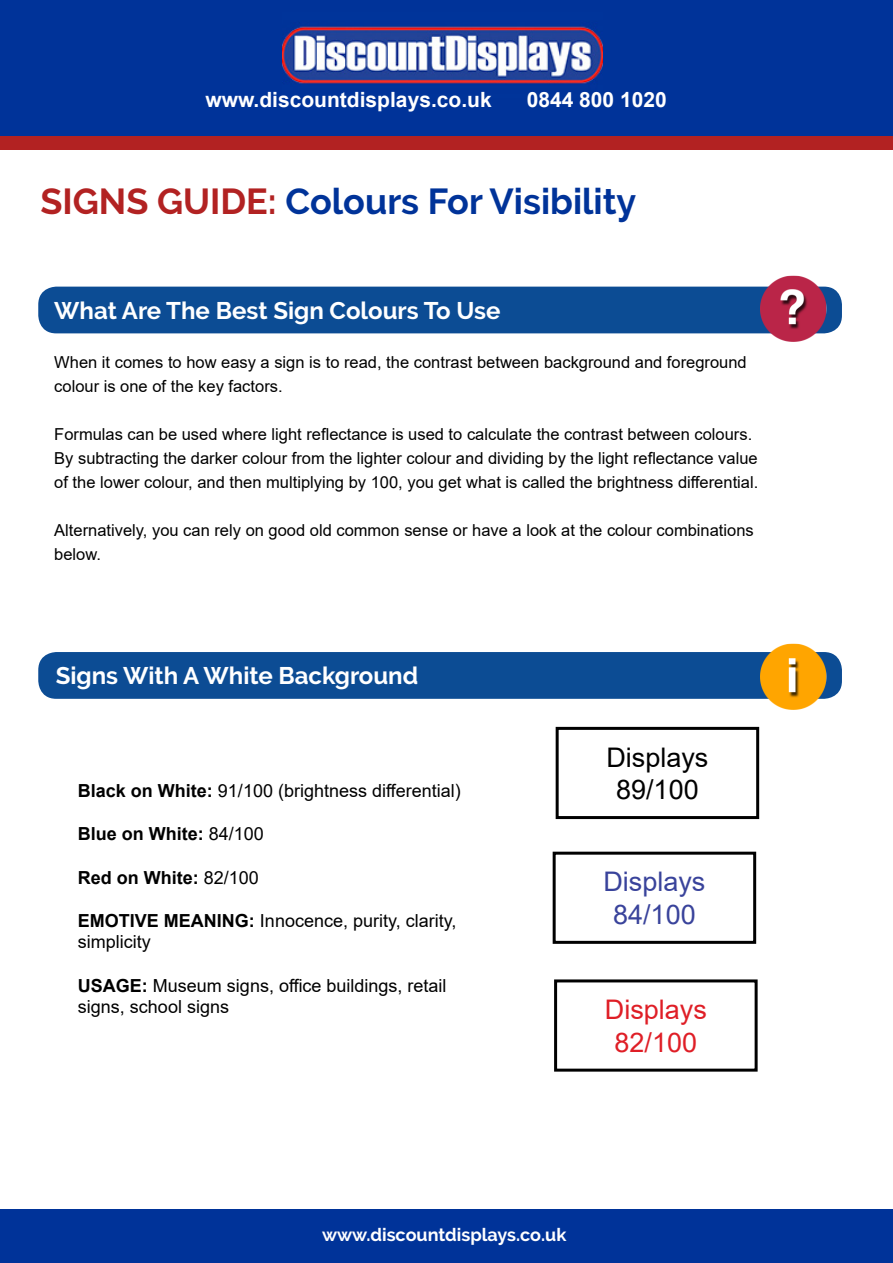
<style>
.page{position:relative;width:893px;height:1263px;background:#fff}
.page>*{position:absolute;margin:0;border:0;box-sizing:border-box;transform-origin:0 0}
.t1{font:700 36px "Raleway";color:#039}
.t2{font:27px/32.4px "Arial";color:#000;text-align:center}
.t3{font:27px/32.4px "Arial";color:#df1e26;text-align:center}
.t4{font:27px/32.4px "Arial";color:#39439b;text-align:center}
.t5{font:700 24px "Raleway";color:#fff}
.t6{font:700 21px "Arial";color:#fff}
.t7{font:18px/21.6px "Arial";color:#000}
.t8{font:700 18px "Arial";color:#000}
.t9{font:700 18px "Raleway";color:#fff}
.t10{font:16.5px/24px "Arial";color:#000}
.s1{color:#b22222}
.s2{font-weight:700}
.s3{font-weight:400}
</style>
<div class="page">
<div style="left:38px;top:287px;width:804px;height:46px;background:#0c4c94;border-radius:18px"></div>
<div style="left:0;top:0;width:893px;height:136px;background:#039"></div>
<img style="left:282px;top:26px;width:320px;height:58px">
<div style="left:0;top:136px;width:893px;height:14px;background:#b22222"></div>
<div style="left:0;top:1210px;width:893px;height:53px;background:#039"></div>
<img style="left:759px;top:275px;width:68px;height:67px">
<div style="left:38px;top:652px;width:804px;height:47px;background:#0c4c94;border-radius:18px"></div>
<img style="left:760px;top:643px;width:68px;height:67px">
<div style="left:556px;top:727px;width:203px;height:92px;border:3px solid #000"></div>
<div style="left:554px;top:979px;width:204px;height:92px;border:3px solid #000"></div>
<div style="left:553px;top:852px;width:203px;height:92px;border:3px solid #000"></div>
<p class="t6" style="left:205px;top:85px;width:288px">www.discountdisplays.co.uk</p>
<p class="t6" style="left:527px;top:85px;width:142px">0844 800 1020</p>
<h1 class="t1" style="left:40px;top:181px;width:597px"><span class="s1">SIGNS GUIDE:</span> Colours For Visibility</h1>
<h3 class="t5" style="left:54px;top:297px;width:448px">What Are The Best Sign Colours To Use</h3>
<p class="t10" style="left:54px;top:350px;width:694px">When it comes to how easy a sign is to read, the contrast between background and foreground colour is one of the key factors.</p>
<p class="t10" style="left:54px;top:422px;width:706px">Formulas can be used where light reflectance is used to calculate the contrast between colours.<br>By subtracting the darker colour from the lighter colour and dividing by the light reflectance value of the lower colour, and then multiplying by 100, you get what is called the brightness differential.</p>
<p class="t10" style="left:54px;top:518px;width:701px">Alternatively, you can rely on good old common sense or have a look at the colour combinations below.</p>
<h3 class="t5" style="left:56px;top:662px;width:364px">Signs With A White Background</h3>
<p class="t7" style="left:78px;top:780px;width:384px"><span class="s2">Black on White:</span> 91/100 (brightness differential)</p>
<p class="t8" style="left:78px;top:821px;width:188px">Blue on White: <span class="s3">84/100</span></p>
<p class="t8" style="left:78px;top:864px;width:183px">Red on White: <span class="s3">82/100</span></p>
<p class="t7" style="left:78px;top:909px;width:380px"><span class="s2">EMOTIVE MEANING:</span> Innocence, purity, clarity, simplicity</p>
<p class="t7" style="left:78px;top:974px;width:370px"><span class="s2">USAGE:</span> Museum signs, office buildings, retail signs, school signs</p>
<h2 class="t2" style="left:606px;top:741px;width:104px">Displays<br>89/100</h2>
<h2 class="t4" style="left:603px;top:865px;width:104px">Displays<br>84/100</h2>
<h2 class="t3" style="left:605px;top:993px;width:104px">Displays<br>82/100</h2>
<p class="t9" style="left:322px;top:1224px;width:246px">www.discountdisplays.co.uk</p>
</div>
